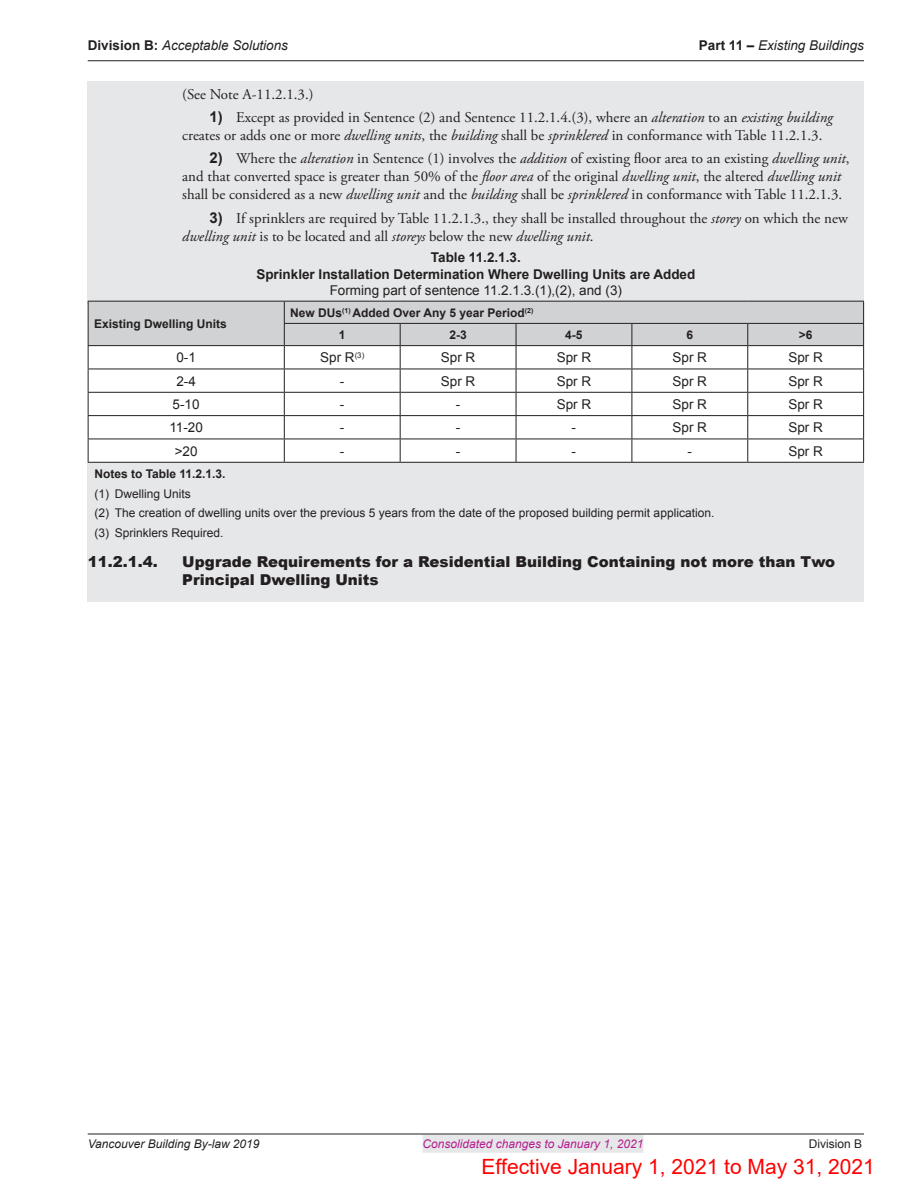
<style>
.page{position:relative;width:918px;height:1188px;background:#fff}
.page>*{position:absolute;margin:0;border:0;box-sizing:border-box;transform-origin:0 0}
.t1{font:21px "Arial";color:#f00}
.number_list_1_-_grey{font:15px/18px "Adobe Garamond Pro";color:#231f20}
.heading_4_-_grey_box{font:900 15px/18px "Arial";color:#231f20}
.table_body{font:13.5px "Arial";color:#231f20}
.Table_Title_-_grey_b{font:700 13.5px "Arial";color:#231f20}
.t2{font:italic 13.5px "Arial";color:#231f20}
.Table_Title_-_grey_b-2{font:13.5px "Arial";color:#231f20}
.Table_notes_-_grey_b{font:12px "Arial";color:#231f20}
.table_body-2{font:700 12px "Arial";color:#231f20}
.t3{font:italic 12px "Arial";color:#b41e8d}
.t4{font:italic 12px "Arial";color:#231f20}
.Table_notes_-_grey_b-2{font:700 12px "Arial";color:#231f20}
.s1{font-weight:700;font-style:normal}
.s2{font-family:"Arial";font-weight:700}
.s3{font-style:italic}
</style>
<div class="page">
<hr style="left:88px;top:60px;width:776px;height:1px;background:#231f20">
<div style="left:423px;top:1135px;width:221px;height:18px;background:#e6e7e9"></div>
<hr style="left:88px;top:1134px;width:776px;height:1px;background:#231f20">
<div style="left:88px;top:81px;width:776px;height:28px;background:#e6e7e9"></div>
<div style="left:88px;top:105px;width:776px;height:46px;background:#e6e7e9"></div>
<div style="left:88px;top:146px;width:776px;height:64px;background:#e6e7e9"></div>
<div style="left:88px;top:205px;width:776px;height:46px;background:#e6e7e9"></div>
<div style="left:88px;top:245px;width:776px;height:27px;background:#e6e7e9"></div>
<div style="left:88px;top:261px;width:776px;height:27px;background:#e6e7e9"></div>
<div style="left:88px;top:277px;width:776px;height:27px;background:#e6e7e9"></div>
<div style="left:88px;top:463px;width:776px;height:24px;background:#e6e7e9"></div>
<div style="left:88px;top:482px;width:776px;height:25px;background:#e6e7e9"></div>
<div style="left:88px;top:502px;width:776px;height:24px;background:#e6e7e9"></div>
<div style="left:88px;top:522px;width:776px;height:24px;background:#e6e7e9"></div>
<div style="left:88px;top:546px;width:776px;height:56px;background:#e6e7e9"></div>
<svg style="left:88px;top:301px;width:776px;height:161px"></svg>
<hr style="left:88px;top:462px;width:196px;height:1px;background:#231f20">
<hr style="left:284px;top:462px;width:116px;height:1px;background:#231f20">
<hr style="left:400px;top:462px;width:116px;height:1px;background:#231f20">
<hr style="left:516px;top:462px;width:116px;height:1px;background:#231f20">
<hr style="left:632px;top:462px;width:116px;height:1px;background:#231f20">
<hr style="left:748px;top:462px;width:116px;height:1px;background:#231f20">
<p class="t2" style="left:88px;top:37px;width:202px"><span class="s1">Division B:</span> Acceptable Solutions</p>
<p class="t2" style="left:699px;top:37px;width:167px"><span class="s1">Part 11 –</span> Existing Buildings</p>
<p class="number_list_1_-_grey" style="left:182px;top:85px;width:133px">(See Note A-11.2.1.3.)</p>
<p class="number_list_1_-_grey" style="left:182px;top:109px;width:652px;text-indent:27px"><span class="s2">1)</span> Except as provided in Sentence (2) and Sentence 11.2.1.4.(3), where an <span class="s3">alteration</span> to an <span class="s3">existing building </span>creates or adds one or more <span class="s3">dwelling units</span>, the <span class="s3">building</span> shall be <span class="s3">sprinklered</span> in conformance with Table 11.2.1.3.</p>
<p class="number_list_1_-_grey" style="left:182px;top:150px;width:669px;text-indent:27px"><span class="s2">2)</span> Where the <span class="s3">alteration</span> in Sentence (1) involves the <span class="s3">addition</span> of existing floor area to an existing <span class="s3">dwelling unit</span>, and that converted space is greater than 50% of the <span class="s3">floor area</span> of the original <span class="s3">dwelling unit</span>, the altered <span class="s3">dwelling unit </span>shall be considered as a new <span class="s3">dwelling unit</span> and the <span class="s3">building</span> shall be <span class="s3">sprinklered</span> in conformance with Table 11.2.1.3.</p>
<p class="number_list_1_-_grey" style="left:182px;top:210px;width:667px;text-indent:27px"><span class="s2">3)</span> If sprinklers are required by Table 11.2.1.3., they shall be installed throughout the <span class="s3">storey</span> on which the new <span class="s3">dwelling unit</span> is to be located and all <span class="s3">storeys</span> below the new <span class="s3">dwelling unit</span>.</p>
<p class="Table_Title_-_grey_b" style="left:431px;top:249px;width:91px">Table 11.2.1.3.</p>
<p class="Table_Title_-_grey_b" style="left:256px;top:265px;width:441px">Sprinkler Installation Determination Where Dwelling Units are Added</p>
<p class="Table_Title_-_grey_b-2" style="left:330px;top:281px;width:294px">Forming part of sentence 11.2.1.3.(1),(2), and (3)</p>
<p class="table_body-2" style="left:94px;top:316px;width:134px">Existing Dwelling Units</p>
<p class="table_body-2" style="left:290px;top:305px;width:245px">New DUs<sup>(1)</sup> Added Over Any 5 year Period<sup>(2)</sup></p>
<p class="table_body-2" style="left:339px;top:327px;width:8px">1</p>
<p class="table_body-2" style="left:449px;top:327px;width:19px">2-3</p>
<p class="table_body-2" style="left:565px;top:327px;width:19px">4-5</p>
<p class="table_body-2" style="left:686px;top:327px;width:8px">6</p>
<p class="table_body-2" style="left:799px;top:327px;width:15px">&gt;6</p>
<p class="table_body" style="left:176px;top:349px;width:21px">0-1</p>
<p class="table_body" style="left:320px;top:349px;width:46px">Spr R<sup>(3)</sup></p>
<p class="table_body" style="left:441px;top:349px;width:36px">Spr R</p>
<p class="table_body" style="left:557px;top:349px;width:36px">Spr R</p>
<p class="table_body" style="left:673px;top:349px;width:36px">Spr R</p>
<p class="table_body" style="left:788px;top:349px;width:36px">Spr R</p>
<p class="table_body" style="left:176px;top:372px;width:21px">2-4</p>
<p class="table_body" style="left:340px;top:372px;width:6px">-</p>
<p class="table_body" style="left:441px;top:372px;width:36px">Spr R</p>
<p class="table_body" style="left:557px;top:372px;width:36px">Spr R</p>
<p class="table_body" style="left:673px;top:372px;width:36px">Spr R</p>
<p class="table_body" style="left:788px;top:372px;width:36px">Spr R</p>
<p class="table_body" style="left:173px;top:395px;width:29px">5-10</p>
<p class="table_body" style="left:340px;top:395px;width:6px">-</p>
<p class="table_body" style="left:456px;top:395px;width:6px">-</p>
<p class="table_body" style="left:557px;top:395px;width:36px">Spr R</p>
<p class="table_body" style="left:673px;top:395px;width:36px">Spr R</p>
<p class="table_body" style="left:788px;top:395px;width:36px">Spr R</p>
<p class="table_body" style="left:169px;top:419px;width:35px">11-20</p>
<p class="table_body" style="left:340px;top:419px;width:6px">-</p>
<p class="table_body" style="left:456px;top:419px;width:6px">-</p>
<p class="table_body" style="left:572px;top:419px;width:6px">-</p>
<p class="table_body" style="left:673px;top:419px;width:36px">Spr R</p>
<p class="table_body" style="left:788px;top:419px;width:36px">Spr R</p>
<p class="table_body" style="left:175px;top:442px;width:24px">&gt;20</p>
<p class="table_body" style="left:340px;top:442px;width:6px">-</p>
<p class="table_body" style="left:456px;top:442px;width:6px">-</p>
<p class="table_body" style="left:572px;top:442px;width:6px">-</p>
<p class="table_body" style="left:687px;top:442px;width:6px">-</p>
<p class="table_body" style="left:788px;top:442px;width:36px">Spr R</p>
<p class="Table_notes_-_grey_b-2" style="left:95px;top:466px;width:133px">Notes to Table 11.2.1.3.</p>
<p class="Table_notes_-_grey_b" style="left:95px;top:486px;width:98px">(1) Dwelling Units</p>
<p class="Table_notes_-_grey_b" style="left:95px;top:505px;width:621px">(2) The creation of dwelling units over the previous 5 years from the date of the proposed building permit application.</p>
<p class="Table_notes_-_grey_b" style="left:95px;top:525px;width:130px">(3) Sprinklers Required.</p>
<p class="heading_4_-_grey_box" style="left:88px;top:553px;width:72px">11.2.1.4.</p>
<p class="heading_4_-_grey_box" style="left:182px;top:553px;width:654px">Upgrade Requirements for a Residential Building Containing not more than Two<br>Principal Dwelling Units</p>
<p class="t4" style="left:88px;top:1136px;width:173px">Vancouver Building By-law 2019</p>
<p class="t3" style="left:423px;top:1136px;width:222px">Consolidated changes to January 1, 2021</p>
<p class="Table_notes_-_grey_b" style="left:809px;top:1135px;width:55px">Division B</p>
<h1 class="t1" style="left:481px;top:1152px;width:395px">Effective January 1, 2021 to May 31, 2021</h1>
</div>
